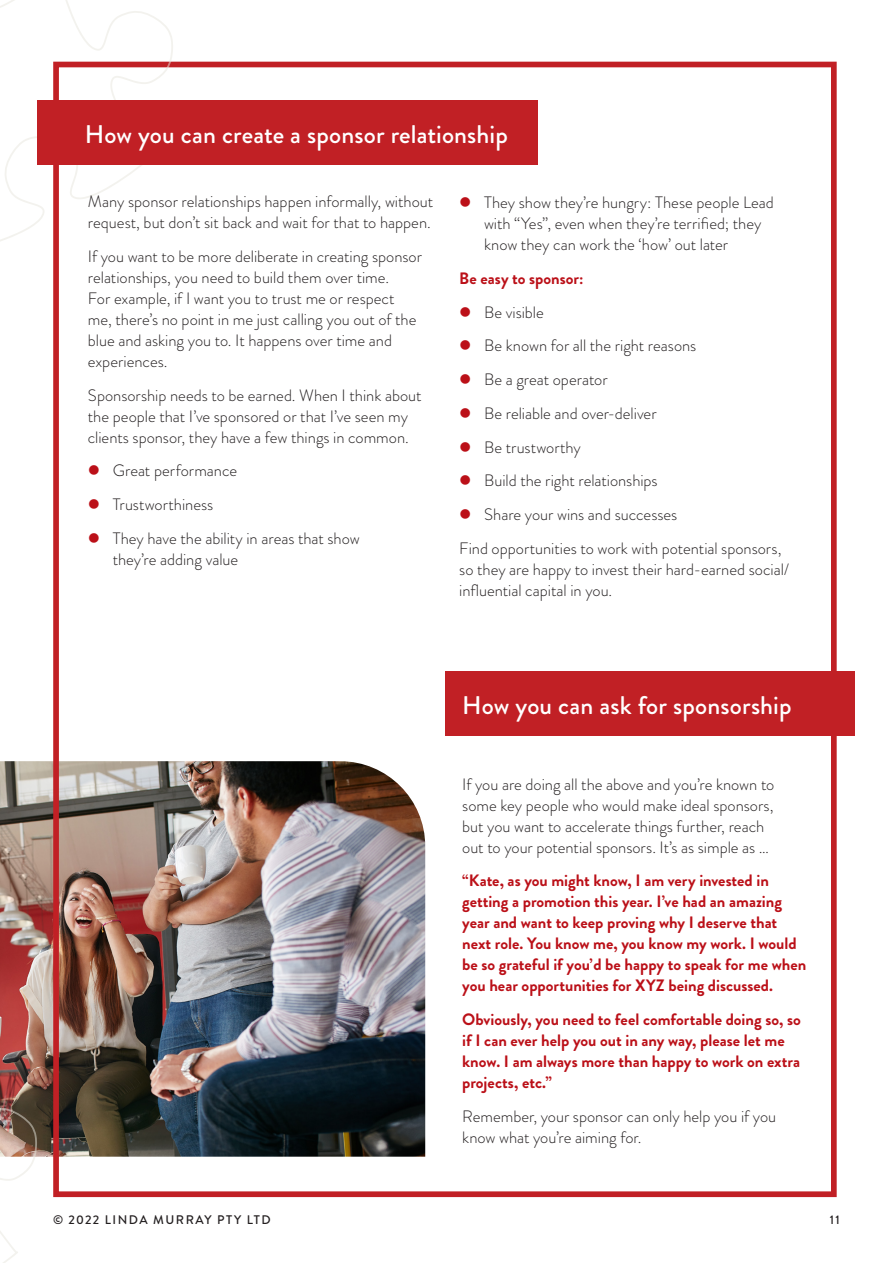
<style>
.page{position:relative;width:893px;height:1263px;background:#fff}
.page>*{position:absolute;margin:0;border:0;box-sizing:border-box;transform-origin:0 0}
.t1{font:500 25.5px "Brandon Grotesque";letter-spacing:.005em;color:#fff}
.t2{font:300 16.5px/21px "Brandon Grotesque";color:#231f20}
.t3{font:700 16.5px/21px "Brandon Grotesque";color:#bb1018}
.t4{font:500 12.45px "Brandon Grotesque";letter-spacing:.12em;color:#231f20}
.s1{color:#bb1018}
</style>
<div class="page">
<img style="left:0;top:761px;width:425px;height:396px">
<img style="left:0;top:1045px;width:37px;height:218px">
<div style="left:53px;top:62px;width:784px;height:1135px;border:6px solid #c12025"></div>
<svg style="left:0;top:0;width:173px;height:252px"></svg>
<div style="left:37px;top:100px;width:501px;height:65px;background:#c12025"></div>
<div style="left:445px;top:671px;width:409px;height:65px;background:#c12025"></div>
<p class="t1" style="left:85px;top:116px;width:424px">How you can create a sponsor relationship</p>
<p class="t2" style="left:88px;top:191px;width:347px">Many sponsor relationships happen informally, without request, but don’t sit back and wait for that to happen.</p>
<p class="t2" style="left:88px;top:246px;width:336px">If you want to be more deliberate in creating sponsor relationships, you need to build them over time.<br>For example, if I want you to trust me or respect me, there’s no point in me just calling you out of the blue and asking you to. It happens over time and experiences.</p>
<p class="t2" style="left:88px;top:384px;width:335px">Sponsorship needs to be earned. When I think about the people that I’ve sponsored or that I’ve seen my clients sponsor, they have a few things in common.</p>
<p class="t2" style="left:88px;top:460px;width:151px"><span class="s1">●</span> Great performance</p>
<p class="t2" style="left:88px;top:494px;width:127px"><span class="s1">●</span> Trustworthiness</p>
<p class="t2" style="left:113px;top:528px;width:249px;text-indent:-25px"><span class="s1">●</span> They have the ability in areas that show they’re adding value</p>
<p class="t2" style="left:484px;top:192px;width:291px;text-indent:-25px"><span class="s1">●</span> They show they’re hungry: These people Lead with “Yes”, even when they’re terrified; they know they can work the ‘how’ out later</p>
<p class="t3" style="left:459px;top:268px;width:126px">Be easy to sponsor:</p>
<p class="t2" style="left:459px;top:302px;width:86px"><span class="s1">●</span> Be visible</p>
<p class="t2" style="left:459px;top:335px;width:239px"><span class="s1">●</span> Be known for all the right reasons</p>
<p class="t2" style="left:459px;top:369px;width:150px"><span class="s1">●</span> Be a great operator</p>
<p class="t2" style="left:459px;top:403px;width:199px"><span class="s1">●</span> Be reliable and over-deliver</p>
<p class="t2" style="left:459px;top:437px;width:123px"><span class="s1">●</span> Be trustworthy</p>
<p class="t2" style="left:459px;top:470px;width:200px"><span class="s1">●</span> Build the right relationships</p>
<p class="t2" style="left:459px;top:504px;width:220px"><span class="s1">●</span> Share your wins and successes</p>
<p class="t2" style="left:459px;top:538px;width:332px">Find opportunities to work with potential sponsors, so they are happy to invest their hard-earned social/ influential capital in you.</p>
<p class="t1" style="left:462px;top:687px;width:331px">How you can ask for sponsorship</p>
<p class="t2" style="left:462px;top:773px;width:314px">If you are doing all the above and you’re known to some key people who would make ideal sponsors, but you want to accelerate things further, reach out to your potential sponsors. It’s as simple as …</p>
<p class="t3" style="left:462px;top:870px;width:346px">“Kate, as you might know, I am very invested in getting a promotion this year. I’ve had an amazing year and want to keep proving why I deserve that next role. You know me, you know my work. I would be so grateful if you’d be happy to speak for me when you hear opportunities for XYZ being discussed.</p>
<p class="t3" style="left:462px;top:1009px;width:340px">Obviously, you need to feel comfortable doing so, so if I can ever help you out in any way, please let me know. I am always more than happy to work on extra projects, etc.”</p>
<p class="t2" style="left:462px;top:1106px;width:315px">Remember, your sponsor can only help you if you know what you’re aiming for.</p>
<p class="t4" style="left:53px;top:1210px;width:219px">© 2022 LINDA MURRAY PTY LTD</p>
<p class="t4" style="left:830px;top:1210px;width:11px">11</p>
</div>
